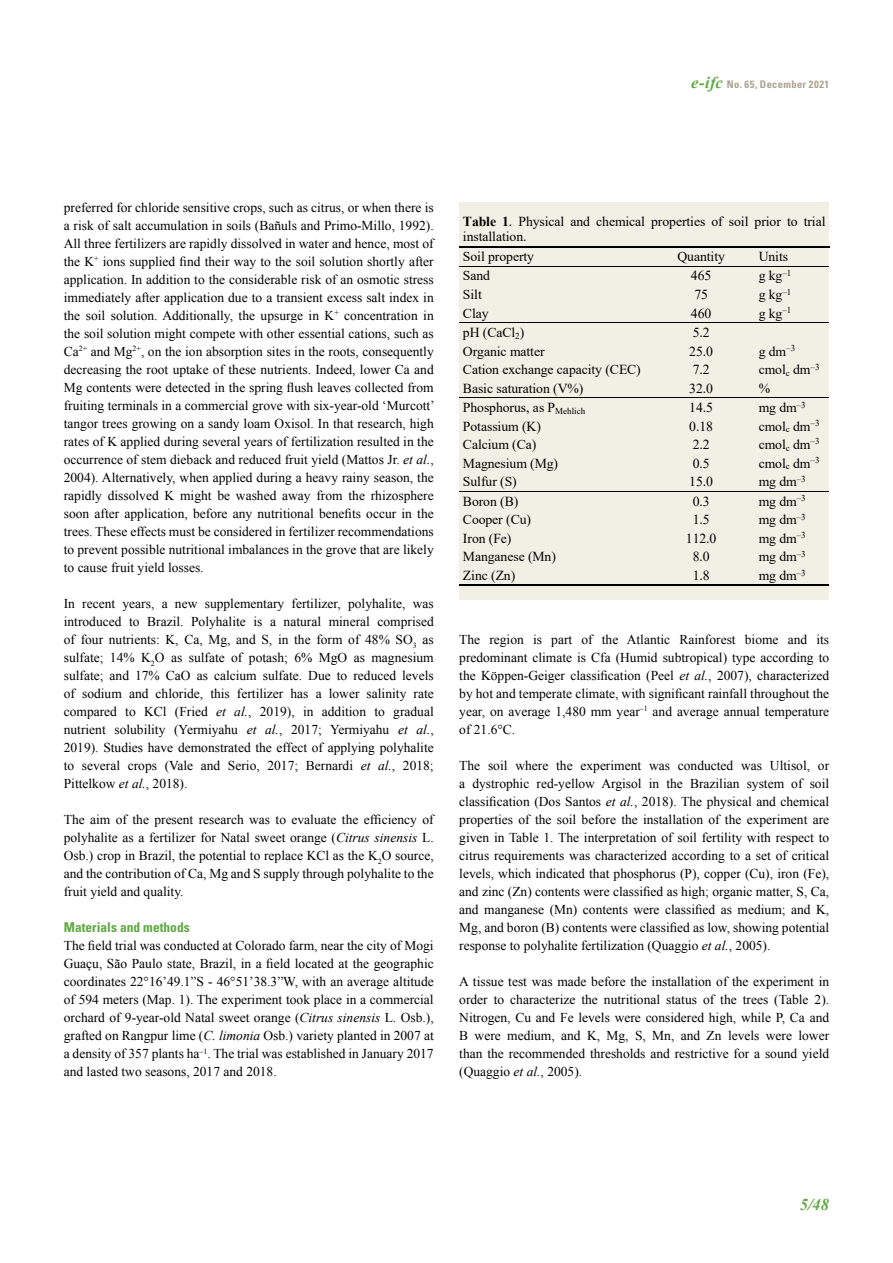
<style>
.page{position:relative;width:893px;height:1263px;background:#fff}
.page>*{position:absolute;margin:0;border:0;box-sizing:border-box;transform-origin:0 0}
.t1{font:italic 700 16.5px "Times New Roman";color:#5fa841}
.t2{font:13.65px/15.6px "Times New Roman";letter-spacing:-.005em;color:#000}
.t3{font:13.5px/18px "Times New Roman";color:#000;text-align:justify}
.t4{font:700 condensed 13.5px "Univers LT Std";color:#5fa841}
.t5{font:700 condensed 10.5px "Univers LT Std";letter-spacing:.035em;color:#aaa290}
.s1{font-family:"Times New Roman";font-style:italic;font-stretch:normal;font-size:16.5px;color:#5fa841}
.s2{font-style:italic}
.s3{font-weight:700}
</style>
<div class="page">
<div style="left:459px;top:203px;width:370px;height:397px;background:#f2efe5"></div>
<hr style="left:459px;top:246px;width:188px;height:1px;background:#000">
<hr style="left:649px;top:246px;width:106px;height:1px;background:#000">
<hr style="left:756px;top:246px;width:73px;height:1px;background:#000">
<hr style="left:459px;top:266px;width:188px;height:1px;background:#000">
<hr style="left:648px;top:266px;width:107px;height:1px;background:#000">
<hr style="left:755px;top:266px;width:74px;height:1px;background:#000">
<hr style="left:459px;top:322px;width:188px;height:1px;background:#000">
<hr style="left:648px;top:322px;width:107px;height:1px;background:#000">
<hr style="left:755px;top:322px;width:74px;height:1px;background:#000">
<hr style="left:459px;top:397px;width:188px;height:1px;background:#000">
<hr style="left:648px;top:397px;width:107px;height:1px;background:#000">
<hr style="left:755px;top:397px;width:74px;height:1px;background:#000">
<hr style="left:459px;top:491px;width:188px;height:1px;background:#000">
<hr style="left:648px;top:491px;width:107px;height:1px;background:#000">
<hr style="left:755px;top:491px;width:74px;height:1px;background:#000">
<hr style="left:459px;top:584px;width:188px;height:2px;background:#000">
<hr style="left:647px;top:584px;width:108px;height:2px;background:#000">
<hr style="left:755px;top:584px;width:74px;height:2px;background:#000">
<p class="t5" style="left:691px;top:78px;width:139px"><span class="s1">e-ifc</span> No. 65, December 2021</p>
<p class="t3" style="left:64px;top:198px;width:372px">preferred for chloride sensitive crops, such as citrus, or when there is a risk of salt accumulation in soils (Bañuls and Primo-Millo, 1992).<br>All three fertilizers are rapidly dissolved in water and hence, most of the K<sup>+</sup> ions supplied find their way to the soil solution shortly after application. In addition to the considerable risk of an osmotic stress immediately after application due to a transient excess salt index in the soil solution. Additionally, the upsurge in K<sup>+</sup> concentration in the soil solution might compete with other essential cations, such as Ca<sup>2+</sup> and Mg<sup>2+</sup>, on the ion absorption sites in the roots, consequently decreasing the root uptake of these nutrients. Indeed, lower Ca and Mg contents were detected in the spring flush leaves collected from fruiting terminals in a commercial grove with six-year-old ‘Murcott’ tangor trees growing on a sandy loam Oxisol. In that research, high rates of K applied during several years of fertilization resulted in the occurrence of stem dieback and reduced fruit yield (Mattos Jr. <span class="s2">et al.</span>, 2004). Alternatively, when applied during a heavy rainy season, the rapidly dissolved K might be washed away from the rhizosphere soon after application, before any nutritional benefits occur in the trees. These effects must be considered in fertilizer recommendations to prevent possible nutritional imbalances in the grove that are likely to cause fruit yield losses.</p>
<p class="t3" style="left:64px;top:594px;width:371px">In recent years, a new supplementary fertilizer, polyhalite, was introduced to Brazil. Polyhalite is a natural mineral comprised of four nutrients: K, Ca, Mg, and S, in the form of 48% SO<sub>3</sub> as sulfate; 14% K<sub>2</sub>O as sulfate of potash; 6% MgO as magnesium sulfate; and 17% CaO as calcium sulfate. Due to reduced levels of sodium and chloride, this fertilizer has a lower salinity rate compared to KCl (Fried <span class="s2">et al.</span>, 2019), in addition to gradual nutrient solubility (Yermiyahu <span class="s2">et al.</span>, 2017; Yermiyahu <span class="s2">et al.</span>, 2019). Studies have demonstrated the effect of applying polyhalite to several crops (Vale and Serio, 2017; Bernardi <span class="s2">et al.</span>, 2018; Pittelkow <span class="s2">et al.</span>, 2018).</p>
<p class="t3" style="left:64px;top:810px;width:371px">The aim of the present research was to evaluate the efficiency of polyhalite as a fertilizer for Natal sweet orange (<span class="s2">Citrus sinensis</span> L.<br>Osb.) crop in Brazil, the potential to replace KCl as the K<sub>2</sub>O source, and the contribution of Ca, Mg and S supply through polyhalite to the fruit yield and quality.</p>
<p class="t4" style="left:64px;top:919px;width:127px">Materials and methods</p>
<p class="t3" style="left:64px;top:936px;width:371px">The field trial was conducted at Colorado farm, near the city of Mogi Guaçu, São Paulo state, Brazil, in a field located at the geographic coordinates 22°16’49.1”S - 46°51’38.3”W, with an average altitude of 594 meters (Map. 1). The experiment took place in a commercial orchard of 9-year-old Natal sweet orange (<span class="s2">Citrus sinensis</span> L. Osb.), grafted on Rangpur lime (<span class="s2">C. limonia</span> Osb.) variety planted in 2007 at a density of 357 plants ha<sup>–1</sup>. The trial was established in January 2017 and lasted two seasons, 2017 and 2018.</p>
<p class="t2" style="left:463px;top:213px;width:364px"><span class="s3">Table 1</span>. Physical and chemical properties of soil prior to trial installation.</p>
<p class="t2" style="left:463px;top:249px;width:73px">Soil property</p>
<p class="t2" style="left:677px;top:249px;width:49px">Quantity</p>
<p class="t2" style="left:759px;top:249px;width:31px">Units</p>
<p class="t2" style="left:463px;top:268px;width:29px">Sand</p>
<p class="t2" style="left:691px;top:268px;width:22px">465</p>
<p class="t2" style="left:759px;top:268px;width:34px">g kg<sup>–1</sup></p>
<p class="t2" style="left:463px;top:286px;width:20px">Silt</p>
<p class="t2" style="left:694px;top:286px;width:15px">75</p>
<p class="t2" style="left:759px;top:286px;width:34px">g kg<sup>–1</sup></p>
<p class="t2" style="left:463px;top:305px;width:27px">Clay</p>
<p class="t2" style="left:691px;top:305px;width:22px">460</p>
<p class="t2" style="left:759px;top:305px;width:34px">g kg<sup>–1</sup></p>
<p class="t2" style="left:463px;top:324px;width:63px">pH (CaCl<sub>2</sub>)</p>
<p class="t2" style="left:693px;top:324px;width:19px">5.2</p>
<p class="t2" style="left:463px;top:343px;width:83px">Organic matter</p>
<p class="t2" style="left:689px;top:343px;width:25px">25.0</p>
<p class="t2" style="left:759px;top:343px;width:38px">g dm<sup>–3</sup></p>
<p class="t2" style="left:463px;top:362px;width:179px">Cation exchange capacity (CEC)</p>
<p class="t2" style="left:693px;top:362px;width:19px">7.2</p>
<p class="t2" style="left:759px;top:362px;width:62px">cmol<sub>c</sub> dm<sup>–3</sup></p>
<p class="t2" style="left:463px;top:380px;width:122px">Basic saturation (V%)</p>
<p class="t2" style="left:689px;top:380px;width:25px">32.0</p>
<p class="t2" style="left:759px;top:380px;width:13px">%</p>
<p class="t2" style="left:463px;top:399px;width:124px">Phosphorus, as P<sub>Mehlich</sub></p>
<p class="t2" style="left:689px;top:399px;width:25px">14.5</p>
<p class="t2" style="left:759px;top:399px;width:49px">mg dm<sup>–3</sup></p>
<p class="t2" style="left:463px;top:418px;width:79px">Potassium (K)</p>
<p class="t2" style="left:689px;top:418px;width:25px">0.18</p>
<p class="t2" style="left:759px;top:418px;width:62px">cmol<sub>c</sub> dm<sup>–3</sup></p>
<p class="t2" style="left:463px;top:436px;width:75px">Calcium (Ca)</p>
<p class="t2" style="left:693px;top:436px;width:19px">2.2</p>
<p class="t2" style="left:759px;top:436px;width:62px">cmol<sub>c</sub> dm<sup>–3</sup></p>
<p class="t2" style="left:463px;top:455px;width:97px">Magnesium (Mg)</p>
<p class="t2" style="left:693px;top:455px;width:19px">0.5</p>
<p class="t2" style="left:759px;top:455px;width:62px">cmol<sub>c</sub> dm<sup>–3</sup></p>
<p class="t2" style="left:463px;top:473px;width:55px">Sulfur (S)</p>
<p class="t2" style="left:689px;top:473px;width:25px">15.0</p>
<p class="t2" style="left:759px;top:473px;width:49px">mg dm<sup>–3</sup></p>
<p class="t2" style="left:463px;top:493px;width:57px">Boron (B)</p>
<p class="t2" style="left:693px;top:493px;width:19px">0.3</p>
<p class="t2" style="left:759px;top:493px;width:49px">mg dm<sup>–3</sup></p>
<p class="t2" style="left:463px;top:511px;width:70px">Cooper (Cu)</p>
<p class="t2" style="left:693px;top:511px;width:19px">1.5</p>
<p class="t2" style="left:759px;top:511px;width:49px">mg dm<sup>–3</sup></p>
<p class="t2" style="left:463px;top:530px;width:50px">Iron (Fe)</p>
<p class="t2" style="left:686px;top:530px;width:32px">112.0</p>
<p class="t2" style="left:759px;top:530px;width:49px">mg dm<sup>–3</sup></p>
<p class="t2" style="left:463px;top:549px;width:94px">Manganese (Mn)</p>
<p class="t2" style="left:693px;top:549px;width:19px">8.0</p>
<p class="t2" style="left:759px;top:549px;width:49px">mg dm<sup>–3</sup></p>
<p class="t2" style="left:463px;top:567px;width:54px">Zinc (Zn)</p>
<p class="t2" style="left:693px;top:567px;width:19px">1.8</p>
<p class="t2" style="left:759px;top:567px;width:49px">mg dm<sup>–3</sup></p>
<p class="t3" style="left:459px;top:630px;width:371px">The region is part of the Atlantic Rainforest biome and its predominant climate is Cfa (Humid subtropical) type according to the Köppen-Geiger classification (Peel <span class="s2">et al.</span>, 2007), characterized by hot and temperate climate, with significant rainfall throughout the year, on average 1,480 mm year<sup>–1</sup> and average annual temperature of 21.6°C.</p>
<p class="t3" style="left:459px;top:756px;width:371px">The soil where the experiment was conducted was Ultisol, or a dystrophic red-yellow Argisol in the Brazilian system of soil classification (Dos Santos <span class="s2">et al.</span>, 2018). The physical and chemical properties of the soil before the installation of the experiment are given in Table 1. The interpretation of soil fertility with respect to citrus requirements was characterized according to a set of critical levels, which indicated that phosphorus (P), copper (Cu), iron (Fe), and zinc (Zn) contents were classified as high; organic matter, S, Ca, and manganese (Mn) contents were classified as medium; and K, Mg, and boron (B) contents were classified as low, showing potential response to polyhalite fertilization (Quaggio <span class="s2">et al.</span>, 2005).</p>
<p class="t3" style="left:459px;top:972px;width:371px">A tissue test was made before the installation of the experiment in order to characterize the nutritional status of the trees (Table 2).<br>Nitrogen, Cu and Fe levels were considered high, while P, Ca and B were medium, and K, Mg, S, Mn, and Zn levels were lower than the recommended thresholds and restrictive for a sound yield (Quaggio <span class="s2">et al.</span>, 2005).</p>
<p class="t1" style="left:800px;top:1193px;width:31px">5/48</p>
</div>
